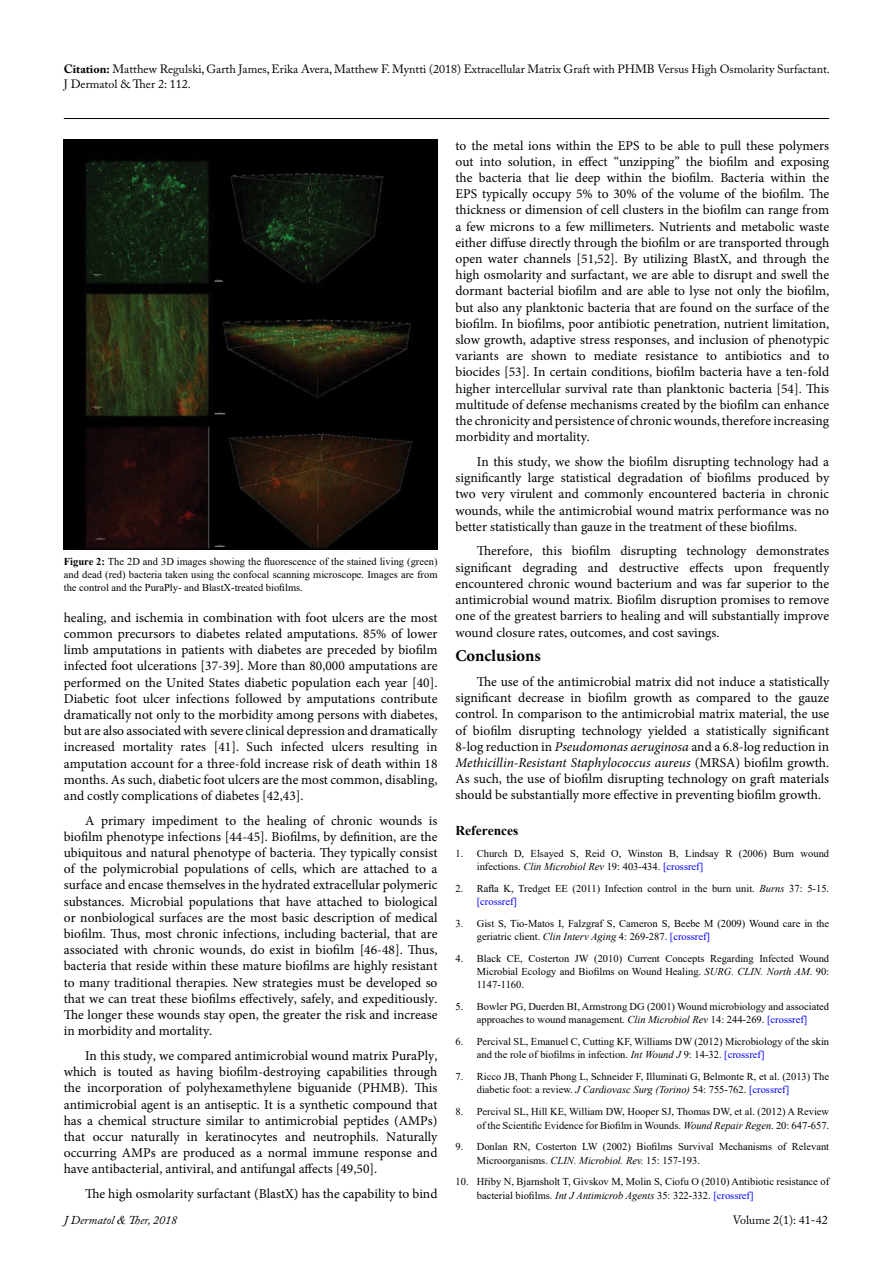
<style>
.page{position:relative;width:893px;height:1263px;background:#fff}
.page>*{position:absolute;margin:0;border:0;box-sizing:border-box;transform-origin:0 0}
.t1{font:700 16.5px "Minion Pro";color:#000}
.t2{font:13.5px/16.2px "Minion Pro";color:#000;text-align:justify}
.t3{font:700 13.5px "Times New Roman";color:#000}
.t4{font:12px/14.4px "Adobe Caslon Pro";color:#000}
.t5{font:italic 12px "Adobe Caslon Pro";color:#000}
.t6{font:10.5px/13.2px "Times New Roman";color:#000}
.s1{font-weight:700}
.s2{font-style:italic}
.s3{color:#00f}
.s4{font-family:"Times New Roman"}
</style>
<div class="page">
<hr style="left:64px;top:118px;width:765px;height:1px;background:#000">
<img style="left:64px;top:140px;width:373px;height:410px">
<p class="t4" style="left:64px;top:62px;width:768px"><span class="s1">Citation:</span> Matthew Regulski, Garth James, Erika Avera, Matthew F. Myntti (2018) Extracellular Matrix Graft with PHMB Versus High Osmolarity Surfactant.<br>J Dermatol &amp; Ther 2: 112.</p>
<p class="t6" style="left:64px;top:555px;width:375px;line-height:12.6px;text-align:justify"><span class="s1">Figure 2:</span> The 2D and 3D images showing the fluorescence of the stained living (green) and dead (red) bacteria taken using the confocal scanning microscope. Images are from the control and the PuraPly- and BlastX-treated biofilms.</p>
<p class="t2" style="left:64px;top:609px;width:375px">healing, and ischemia in combination with foot ulcers are the most common precursors to diabetes related amputations. 85% of lower limb amputations in patients with diabetes are preceded by biofilm infected foot ulcerations [37-39]. More than 80,000 amputations are performed on the United States diabetic population each year [40].<br>Diabetic foot ulcer infections followed by amputations contribute dramatically not only to the morbidity among persons with diabetes, but are also associated with severe clinical depression and dramatically increased mortality rates [41]. Such infected ulcers resulting in amputation account for a three-fold increase risk of death within 18 months. As such, diabetic foot ulcers are the most common, disabling, and costly complications of diabetes [42,43].</p>
<p class="t2" style="left:64px;top:812px;width:375px;text-indent:21px">A primary impediment to the healing of chronic wounds is biofilm phenotype infections [44-45]. Biofilms, by definition, are the ubiquitous and natural phenotype of bacteria. They typically consist of the polymicrobial populations of cells, which are attached to a surface and encase themselves in the hydrated extracellular polymeric substances. Microbial populations that have attached to biological or nonbiological surfaces are the most basic description of medical biofilm. Thus, most chronic infections, including bacterial, that are associated with chronic wounds, do exist in biofilm [46-48]. Thus, bacteria that reside within these mature biofilms are highly resistant to many traditional therapies. New strategies must be developed so that we can treat these biofilms effectively, safely, and expeditiously.<br>The longer these wounds stay open, the greater the risk and increase in morbidity and mortality.</p>
<p class="t2" style="left:64px;top:1047px;width:375px;text-indent:21px">In this study, we compared antimicrobial wound matrix PuraPly, which is touted as having biofilm-destroying capabilities through the incorporation of polyhexamethylene biguanide (PHMB). This antimicrobial agent is an antiseptic. It is a synthetic compound that has a chemical structure similar to antimicrobial peptides (AMPs) that occur naturally in keratinocytes and neutrophils. Naturally occurring AMPs are produced as a normal immune response and have antibacterial, antiviral, and antifungal affects [49,50].</p>
<p class="t2" style="left:85px;top:1186px;width:354px">The high osmolarity surfactant (BlastX) has the capability to bind</p>
<p class="t2" style="left:455px;top:137px;width:375px">to the metal ions within the EPS to be able to pull these polymers out into solution, in effect “unzipping” the biofilm and exposing the bacteria that lie deep within the biofilm. Bacteria within the EPS typically occupy 5% to 30% of the volume of the biofilm. The thickness or dimension of cell clusters in the biofilm can range from a few microns to a few millimeters. Nutrients and metabolic waste either diffuse directly through the biofilm or are transported through open water channels [51,52]. By utilizing BlastX, and through the high osmolarity and surfactant, we are able to disrupt and swell the dormant bacterial biofilm and are able to lyse not only the biofilm, but also any planktonic bacteria that are found on the surface of the biofilm. In biofilms, poor antibiotic penetration, nutrient limitation, slow growth, adaptive stress responses, and inclusion of phenotypic variants are shown to mediate resistance to antibiotics and to biocides [53]. In certain conditions, biofilm bacteria have a ten-fold higher intercellular survival rate than planktonic bacteria [54]. This multitude of defense mechanisms created by the biofilm can enhance the chronicity and persistence of chronic wounds, therefore increasing morbidity and mortality.</p>
<p class="t2" style="left:455px;top:454px;width:375px;text-indent:21px">In this study, we show the biofilm disrupting technology had a significantly large statistical degradation of biofilms produced by two very virulent and commonly encountered bacteria in chronic wounds, while the antimicrobial wound matrix performance was no better statistically than gauze in the treatment of these biofilms.</p>
<p class="t2" style="left:455px;top:543px;width:375px;text-indent:21px">Therefore, this biofilm disrupting technology demonstrates significant degrading and destructive effects upon frequently encountered chronic wound bacterium and was far superior to the antimicrobial wound matrix. Biofilm disruption promises to remove one of the greatest barriers to healing and will substantially improve wound closure rates, outcomes, and cost savings.</p>
<p class="t1" style="left:455px;top:644px;width:87px">Conclusions</p>
<p class="t2" style="left:455px;top:673px;width:375px;text-indent:21px">The use of the antimicrobial matrix did not induce a statistically significant decrease in biofilm growth as compared to the gauze control. In comparison to the antimicrobial matrix material, the use of biofilm disrupting technology yielded a statistically significant 8-log reduction in <span class="s2">Pseudomonas aeruginosa</span> and a 6.8-log reduction in <span class="s2">Methicillin-Resistant Staphylococcus aureus</span> (MRSA) biofilm growth.<br>As such, the use of biofilm disrupting technology on graft materials should be substantially more effective in preventing biofilm growth.</p>
<p class="t3" style="left:455px;top:820px;width:64px">References</p>
<p class="t6" style="left:477px;top:846px;width:354px;text-indent:-21px">1. Church D, Elsayed S, Reid O, Winston B, Lindsay R (2006) Burn wound infections. <span class="s2">Clin Microbiol Rev</span> 19: 403-434. <span class="s3">[crossref]</span></p>
<p class="t6" style="left:477px;top:881px;width:354px;text-indent:-21px">2. Rafla K, Tredget EE (2011) Infection control in the burn unit. <span class="s2">Burns</span> 37: 5-15. <span class="s3">[crossref]</span></p>
<p class="t6" style="left:477px;top:916px;width:354px;text-indent:-21px">3. Gist S, Tio-Matos I, Falzgraf S, Cameron S, Beebe M (2009) Wound care in the geriatric client. <span class="s2">Clin Interv Aging</span> 4: 269-287. <span class="s3">[crossref]</span></p>
<p class="t6" style="left:477px;top:951px;width:354px;text-align:justify;text-indent:-21px">4. Black CE, Costerton JW (2010) Current Concepts Regarding Infected Wound Microbial Ecology and Biofilms on Wound Healing. <span class="s2">SURG. CLIN. North AM</span>. 90:<br>1147-1160.</p>
<p class="t6" style="left:455px;top:1000px;width:375px;text-align:center">5. Bowler PG, Duerden BI, Armstrong DG (2001) Wound microbiology and associated approaches to wound management. <span class="s2">Clin Microbiol Rev</span> 14: 244-269. <span class="s3">[crossref]</span></p>
<p class="t6" style="left:477px;top:1035px;width:354px;text-indent:-21px">6. Percival SL, Emanuel C, Cutting KF, Williams DW (2012) Microbiology of the skin and the role of biofilms in infection. <span class="s2">Int Wound J</span> 9: 14-32. <span class="s3">[crossref]</span></p>
<p class="t6" style="left:477px;top:1070px;width:354px;text-indent:-21px">7. Ricco JB, Thanh Phong L, Schneider F, Illuminati G, Belmonte R, et al. (2013) The diabetic foot: a review. <span class="s2">J Cardiovasc Surg (Torino)</span> 54: 755-762. <span class="s3">[crossref]</span></p>
<p class="t6" style="left:455px;top:1105px;width:375px;text-align:right">8. Percival SL, Hill KE, William DW, Hooper SJ, Thomas DW, et al. (2012) A Review of the Scientific Evidence for Biofilm in Wounds. <span class="s2">Wound Repair Regen</span>. 20: 647-657.</p>
<p class="t6" style="left:477px;top:1140px;width:354px;text-indent:-21px">9. Donlan RN, Costerton LW (2002) Biofilms Survival Mechanisms of Relevant<br>Microorganisms. <span class="s2">CLIN. Microbiol. Rev.</span> 15: 157-193.</p>
<p class="t6" style="left:477px;top:1175px;width:354px;text-indent:-21px">10. Hřiby N, Bjarnsholt T, Givskov M, Molin S, Ciofu O (2010) Antibiotic resistance of bacterial biofilms. <span class="s2">Int J Antimicrob Agents</span> 35: 322-332. <span class="s3">[crossref]</span></p>
<p class="t5" style="left:64px;top:1213px;width:115px">J Dermatol <span class="s4">&amp;</span> Ther, 2018</p>
<p class="t4" style="left:733px;top:1213px;width:96px">Volume 2(1): 41-42</p>
</div>
